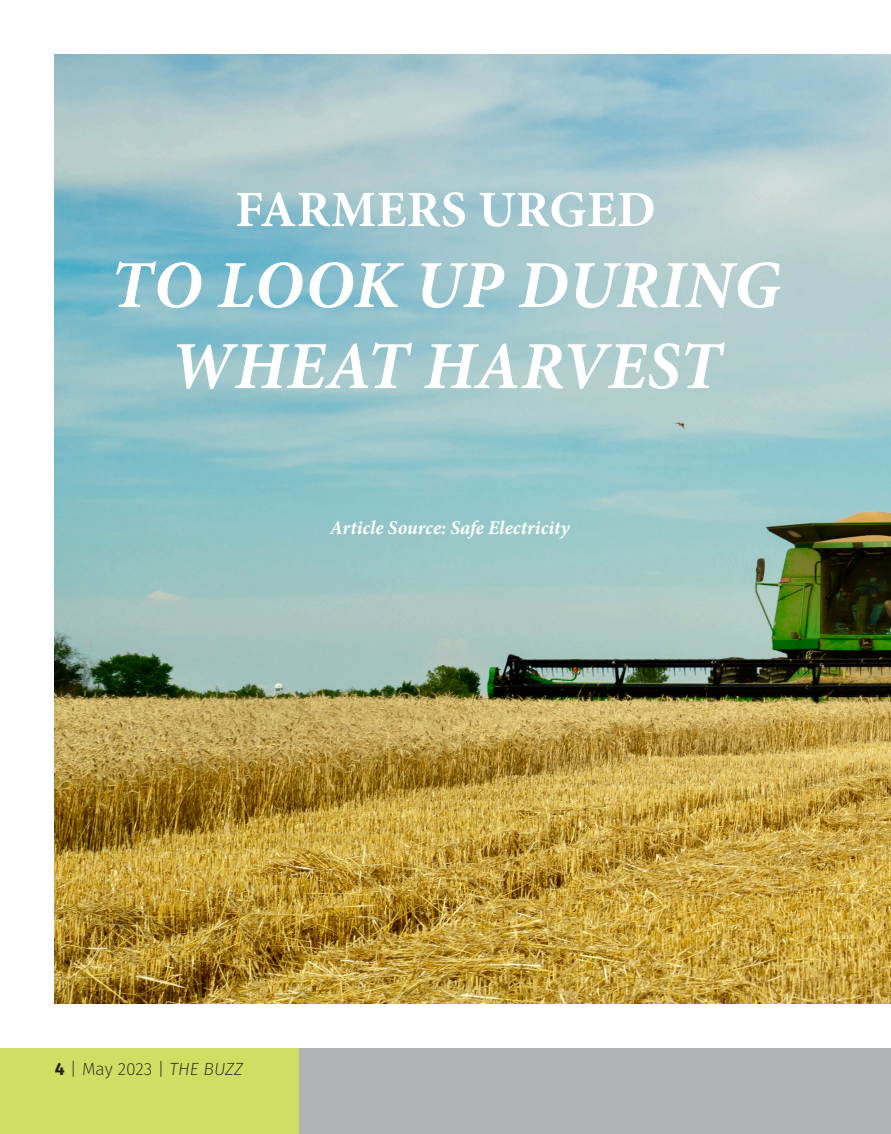
<style>
.page{position:relative;width:891px;height:1134px;background:#fff}
.page>*{position:absolute;margin:0;border:0;box-sizing:border-box;transform-origin:0 0}
.Buzz_Text_Style{font:italic 700 67.5px/81px "Minion Pro";letter-spacing:.01em;color:#fff;text-align:center}
.Buzz_Text_Style-2{font:700 51px "Minion Pro";letter-spacing:.01em;color:#fff}
.Buzz_Text_Style-3{font:italic 700 19.5px "Minion Pro";color:#fff}
.t1{font:200 17.7px "Fira Sans";color:#231f20}
.s1{font-weight:700}
.s2{font-style:italic}
</style>
<div class="page">
<div style="left:269px;top:1048px;width:622px;height:86px;background:#b2b3b7"></div>
<div style="left:0;top:1048px;width:297px;height:86px;background:#d0de63"></div>
<img style="left:54px;top:54px;width:837px;height:949px">
<p class="Buzz_Text_Style-2" style="left:235px;top:174px;width:422px">FARMERS URGED</p>
<p class="Buzz_Text_Style" style="left:110px;top:244px;width:672px">TO LOOK UP DURING<br>WHEAT HARVEST</p>
<p class="Buzz_Text_Style-3" style="left:330px;top:513px;width:241px">Article Source: Safe Electricity</p>
<p class="t1" style="left:55px;top:1056px;width:190px"><span class="s1">4</span> | May 2023 | <span class="s2">THE BUZZ</span></p>
<p class="t1" style="left:40px;top:1062px;width:196px"><span class="s1">4</span> | April 2020 | <span class="s2">THE BUZZ</span></p>
</div>
